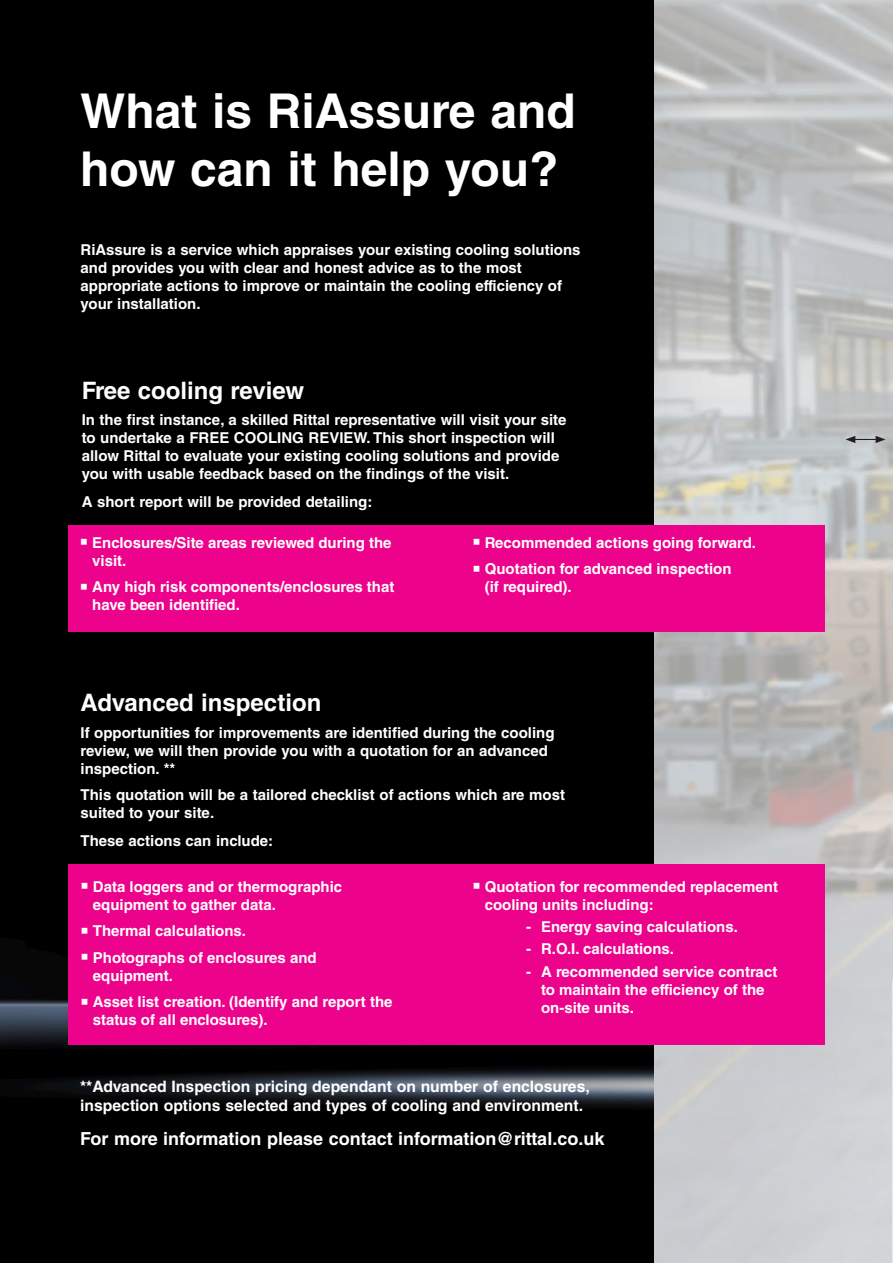
<style>
.page{position:relative;width:893px;height:1263px;background:#fff}
.page>*{position:absolute;margin:0;border:0;box-sizing:border-box;transform-origin:0 0}
._03__Titulo_2_lineas{font:700 48px/57.6px "Helvetica LT Std";color:#fff}
._03__Titulo_2_lineas-2{font:700 24px "Helvetica LT Std";color:#fff}
._03__Titulo_2_lineas-3{font:700 18px "Helvetica LT Std";color:#fff}
._03__Titulo_2_lineas-4{font:700 15.75px/18.9px "Helvetica LT Std";color:#fff}
._03__Titulo_2_lineas-5{font:700 15px/18px "Helvetica LT Std";color:#fff}
.Bullets_10_5_15_75{font:700 15px/18px "Helvetica LT Std";color:#fff}
</style>
<div class="page">
<img style="left:654px;top:0;width:239px;height:1263px">
<div style="left:0;top:0;width:654px;height:1263px;background:#000"></div>
<svg style="left:845px;top:436px;width:41px;height:7px"></svg>
<div style="left:68px;top:526px;width:757px;height:106px;background:#ed028c"></div>
<div style="left:68px;top:864px;width:757px;height:181px;background:#ed028c"></div>
<svg style="left:892px;top:980px;width:1px;height:283px"></svg>
<p class="_03__Titulo_2_lineas" style="left:80px;top:82px;width:497px">What is RiAssure and how can it help you?</p>
<p class="_03__Titulo_2_lineas-5" style="left:81px;top:241px;width:501px">RiAssure is a service which appraises your existing cooling solutions and provides you with clear and honest advice as to the most appropriate actions to improve or maintain the cooling efficiency of your installation.</p>
<p class="_03__Titulo_2_lineas-2" style="left:82px;top:376px;width:224px">Free cooling review</p>
<p class="_03__Titulo_2_lineas-5" style="left:82px;top:411px;width:486px">In the first instance, a skilled Rittal representative will visit your site to undertake a FREE COOLING REVIEW. This short inspection will allow Rittal to evaluate your existing cooling solutions and provide you with usable feedback based on the findings of the visit.</p>
<p class="_03__Titulo_2_lineas-5" style="left:82px;top:492px;width:292px">A short report will be provided detailing:</p>
<p class="_03__Titulo_2_lineas-5" style="left:92px;top:533px;width:301px">Enclosures/Site areas reviewed during the visit.</p>
<p class="_03__Titulo_2_lineas-5" style="left:92px;top:577px;width:304px">Any high risk components/enclosures that have been identified.</p>
<p class="_03__Titulo_2_lineas-5" style="left:485px;top:533px;width:273px">Recommended actions going forward.</p>
<p class="_03__Titulo_2_lineas-5" style="left:485px;top:559px;width:248px">Quotation for advanced inspection (if required).</p>
<p class="_03__Titulo_2_lineas-2" style="left:81px;top:688px;width:242px">Advanced inspection</p>
<p class="_03__Titulo_2_lineas-5" style="left:81px;top:723px;width:475px">If opportunities for improvements are identified during the cooling review, we will then provide you with a quotation for an advanced inspection. **</p>
<p class="_03__Titulo_2_lineas-5" style="left:81px;top:786px;width:486px">This quotation will be a tailored checklist of actions which are most suited to your site.</p>
<p class="_03__Titulo_2_lineas-5" style="left:81px;top:831px;width:194px">These actions can include:</p>
<p class="_03__Titulo_2_lineas-5" style="left:93px;top:877px;width:251px">Data loggers and or thermographic equipment to gather data.</p>
<p class="_03__Titulo_2_lineas-5" style="left:93px;top:922px;width:155px">Thermal calculations.</p>
<p class="_03__Titulo_2_lineas-5" style="left:93px;top:948px;width:225px">Photographs of enclosures and equipment.</p>
<p class="_03__Titulo_2_lineas-5" style="left:93px;top:993px;width:301px">Asset list creation. (Identify and report the status of all enclosures).</p>
<p class="_03__Titulo_2_lineas-5" style="left:485px;top:877px;width:295px">Quotation for recommended replacement cooling units including:</p>
<p class="Bullets_10_5_15_75" style="left:526px;top:917px;width:213px">- Energy saving calculations.</p>
<p class="Bullets_10_5_15_75" style="left:526px;top:940px;width:150px">- R.O.I. calculations.</p>
<p class="Bullets_10_5_15_75" style="left:541px;top:962px;width:238px;text-indent:-15px">- A recommended service contract to maintain the efficiency of the on-site units.</p>
<p class="_03__Titulo_2_lineas-4" style="left:80px;top:1076px;width:511px">**Advanced Inspection pricing dependant on number of enclosures, inspection options selected and types of cooling and environment.</p>
<p class="_03__Titulo_2_lineas-3" style="left:80px;top:1128px;width:526px">For more information please contact information@rittal.co.uk</p>
</div>
